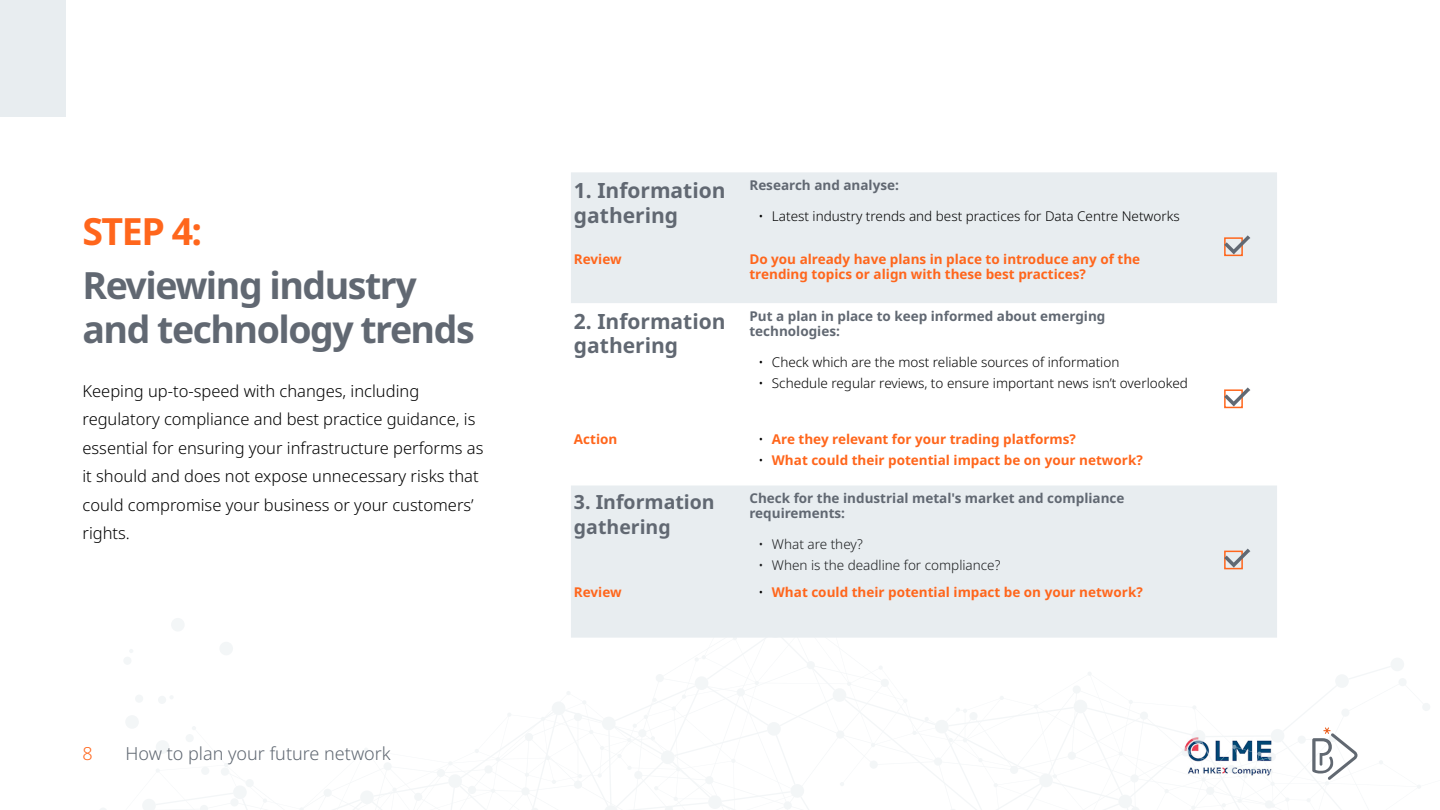
<style>
.page{position:relative;width:1440px;height:810px;background:#fff}
.page>*{position:absolute;margin:0;border:0;box-sizing:border-box;transform-origin:0 0}
.t1{font:700 37.5px/43.5px "Noto Sans";letter-spacing:-.04em;color:#616872}
.t2{font:700 37.5px "Noto Sans";color:#ff661c}
.t3{font:700 21px/24.8px "Noto Sans";color:#616872}
.t4{font:700 19.5px/24.8px "Noto Sans";color:#616872}
.t5{font:300 18px "Noto Sans";color:#616973}
.t6{font:300 18px "Noto Sans";color:#ff661c}
.t7{font:300 16.5px/28.5px "Noto Sans";color:#000}
.t8{font:700 13.5px/15px "Noto Sans";color:#ff661c}
.t9{font:300 13.5px "Noto Sans";color:#000}
.t10{font:700 13.5px/15px "Noto Sans";color:#616872}
.t11{font:300 13.5px "Noto Sans";color:#1b1d1f}
.s1{font-weight:300;color:#000}
</style>
<div class="page">
<div style="left:1422px;top:703px;width:9px;height:8px;background:#f3f6f7;border-radius:50%"></div>
<svg style="left:571px;top:172px;width:706px;height:436px;fill:#e8edf0"></svg>
<div style="left:1224px;top:237px;width:19px;height:19px;border:2px solid #ff661c"></div>
<svg style="left:1224px;top:235px;width:26px;height:19px"></svg>
<div style="left:1224px;top:389px;width:19px;height:19px;border:2px solid #ff661c"></div>
<svg style="left:1224px;top:387px;width:26px;height:19px"></svg>
<div style="left:1224px;top:551px;width:19px;height:18px;border:2px solid #ff661c"></div>
<svg style="left:1224px;top:549px;width:26px;height:19px"></svg>
<svg style="left:100px;top:608px;width:1321px;height:202px"></svg>
<div style="left:0;top:0;width:66px;height:117px;background:#e8edf0"></div>
<h1 class="t2" style="left:82px;top:205px;width:121px">STEP 4:</h1>
<h1 class="t1" style="left:82px;top:265px;width:394px">Reviewing industry and technology trends</h1>
<p class="t7" style="left:82px;top:377px;width:402px">Keeping up-to-speed with changes, including regulatory compliance and best practice guidance, is essential for ensuring your infrastructure performs as it should and does not expose unnecessary risks that could compromise your business or your customers’ rights.</p>
<h3 class="t6" style="left:82px;top:741px;width:12px">8</h3>
<h3 class="t5" style="left:126px;top:741px;width:267px">How to plan your future network</h3>
<h2 class="t3" style="left:574px;top:178px;width:153px">1. Information gathering</h2>
<p class="t10" style="left:749px;top:178px;width:151px">Research and analyse:</p>
<p class="t9" style="left:758px;top:207px;width:423px">• Latest industry trends and best practices for Data Centre Networks</p>
<p class="t8" style="left:574px;top:251px;width:49px">Review</p>
<p class="t8" style="left:749px;top:251px;width:392px">Do you already have plans in place to introduce any of the trending topics or align with these best practices?</p>
<h2 class="t3" style="left:574px;top:309px;width:153px">2. Information gathering</h2>
<p class="t10" style="left:749px;top:308px;width:357px">Put a plan in place to keep informed about emerging technologies:</p>
<p class="t9" style="left:758px;top:353px;width:362px">• Check which are the most reliable sources of information</p>
<p class="t9" style="left:758px;top:374px;width:431px">• Schedule regular reviews, to ensure important news isn’t overlooked</p>
<p class="t8" style="left:574px;top:431px;width:45px">Action</p>
<p class="t8" style="left:758px;top:431px;width:319px"><span class="s1">•</span> Are they relevant for your trading platforms?</p>
<p class="t8" style="left:758px;top:452px;width:386px"><span class="s1">•</span> What could their potential impact be on your network?</p>
<h3 class="t4" style="left:574px;top:490px;width:142px">3. Information gathering</h3>
<p class="t10" style="left:749px;top:491px;width:377px">Check for the industrial metal's market and compliance requirements:</p>
<p class="t11" style="left:758px;top:535px;width:106px">• What are they?</p>
<p class="t11" style="left:758px;top:556px;width:244px">• When is the deadline for compliance?</p>
<p class="t8" style="left:574px;top:584px;width:49px">Review</p>
<p class="t8" style="left:758px;top:584px;width:386px"><span class="s1">•</span> What could their potential impact be on your network?</p>
</div>
